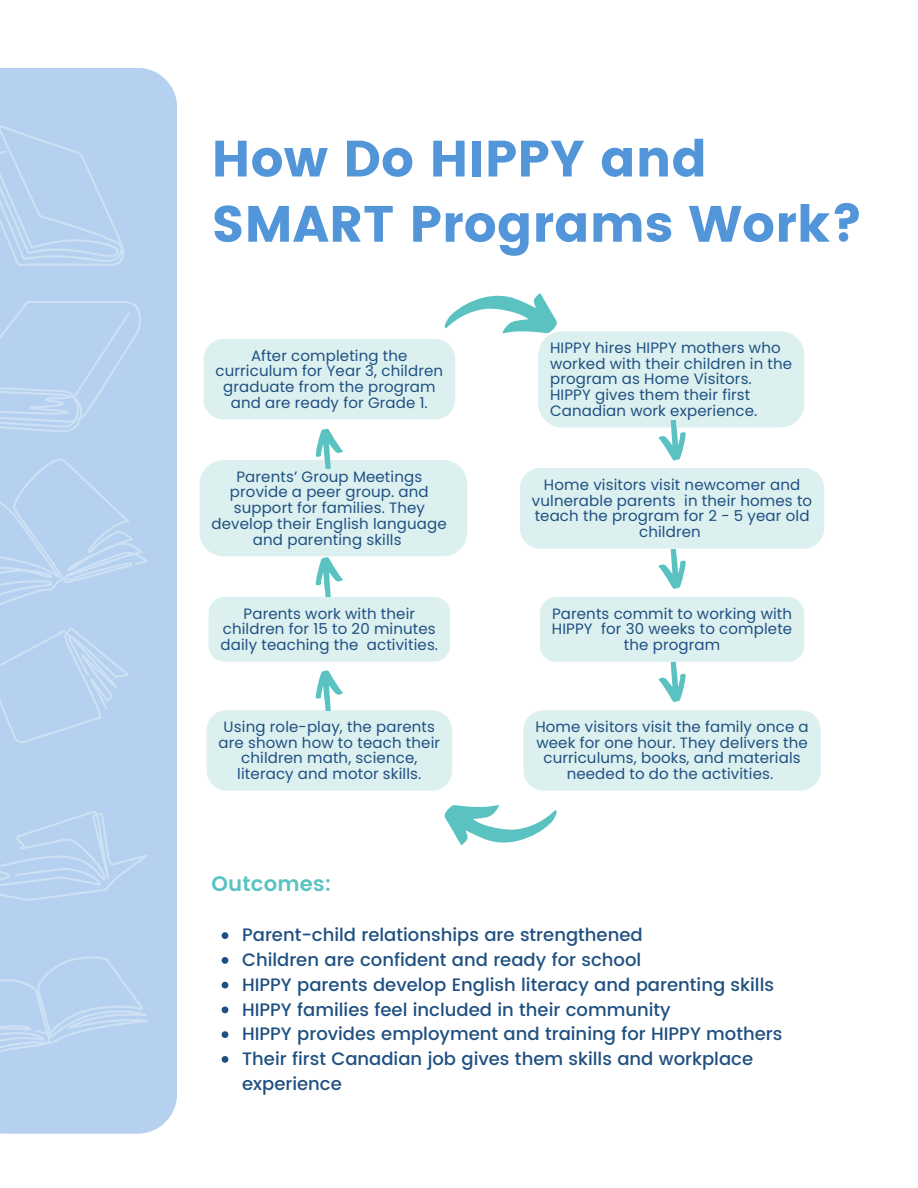
<style>
.page{position:relative;width:918px;height:1188px;background:#fff}
.page>*{position:absolute;margin:0;border:0;box-sizing:border-box;transform-origin:0 0}
.t1{font:51px "Poppins";color:#5295d9}
.t2{font:600 21px "Poppins";letter-spacing:.01em;color:#5bc2c2}
.t3{font:500 18px/24.8px "Poppins";color:#1f5081}
.t4{font:15px/15.8px "Poppins";letter-spacing:.01em;color:#1f5081;text-align:center}
</style>
<div class="page">
<div style="left:0;top:68px;width:177px;height:1066px;background:#b5d1ef"></div>
<svg style="left:0;top:106px;width:149px;height:990px;background:#b6d2ef"></svg>
<svg style="left:444px;top:805px;width:113px;height:40px"></svg>
<svg style="left:200px;top:293px;width:624px;height:498px"></svg>
<svg style="left:222px;top:932px;width:6px;height:7px"></svg>
<svg style="left:222px;top:957px;width:6px;height:7px"></svg>
<svg style="left:222px;top:982px;width:6px;height:7px"></svg>
<svg style="left:222px;top:1007px;width:6px;height:6px"></svg>
<svg style="left:222px;top:1031px;width:6px;height:7px"></svg>
<svg style="left:222px;top:1056px;width:6px;height:7px"></svg>
<p class="t1" style="left:212px;top:129px;width:497px">How Do HIPPY and</p>
<p class="t1" style="left:212px;top:194px;width:653px">SMART Programs Work?</p>
<p class="t4" style="left:216px;top:347px;width:229px">After completing the curriculum for Year 3, children graduate from the program and are ready for Grade 1.</p>
<p class="t4" style="left:550px;top:340px;width:244px;text-align:left">HIPPY hires HIPPY mothers who worked with their children in the program as Home Visitors.<br>HIPPY gives them their first<br>Canadian work experience.</p>
<p class="t4" style="left:212px;top:469px;width:237px">Parents’ Group Meetings provide a peer group. and support for families. They develop their English language and parenting skills</p>
<p class="t4" style="left:532px;top:477px;width:282px">Home visitors visit newcomer and vulnerable parents in their homes to teach the program for 2 - 5 year old children</p>
<p class="t4" style="left:221px;top:605px;width:219px">Parents work with their children for 15 to 20 minutes daily teaching the activities.</p>
<p class="t4" style="left:552px;top:606px;width:242px">Parents commit to working with<br>HIPPY for 30 weeks to complete the program</p>
<p class="t4" style="left:219px;top:719px;width:223px">Using role-play, the parents are shown how to teach their children math, science, literacy and motor skills.</p>
<p class="t4" style="left:535px;top:719px;width:275px">Home visitors visit the family once a week for one hour. They delivers the curriculums, books, and materials needed to do the activities.</p>
<p class="t2" style="left:212px;top:871px;width:121px">Outcomes:</p>
<p class="t3" style="left:242px;top:923px;width:402px">Parent-child relationships are strengthened</p>
<p class="t3" style="left:242px;top:947px;width:401px">Children are confident and ready for school</p>
<p class="t3" style="left:242px;top:972px;width:533px">HIPPY parents develop English literacy and parenting skills</p>
<p class="t3" style="left:242px;top:997px;width:430px">HIPPY families feel included in their community</p>
<p class="t3" style="left:242px;top:1022px;width:542px">HIPPY provides employment and training for HIPPY mothers</p>
<p class="t3" style="left:242px;top:1046px;width:513px">Their first Canadian job gives them skills and workplace experience</p>
</div>
